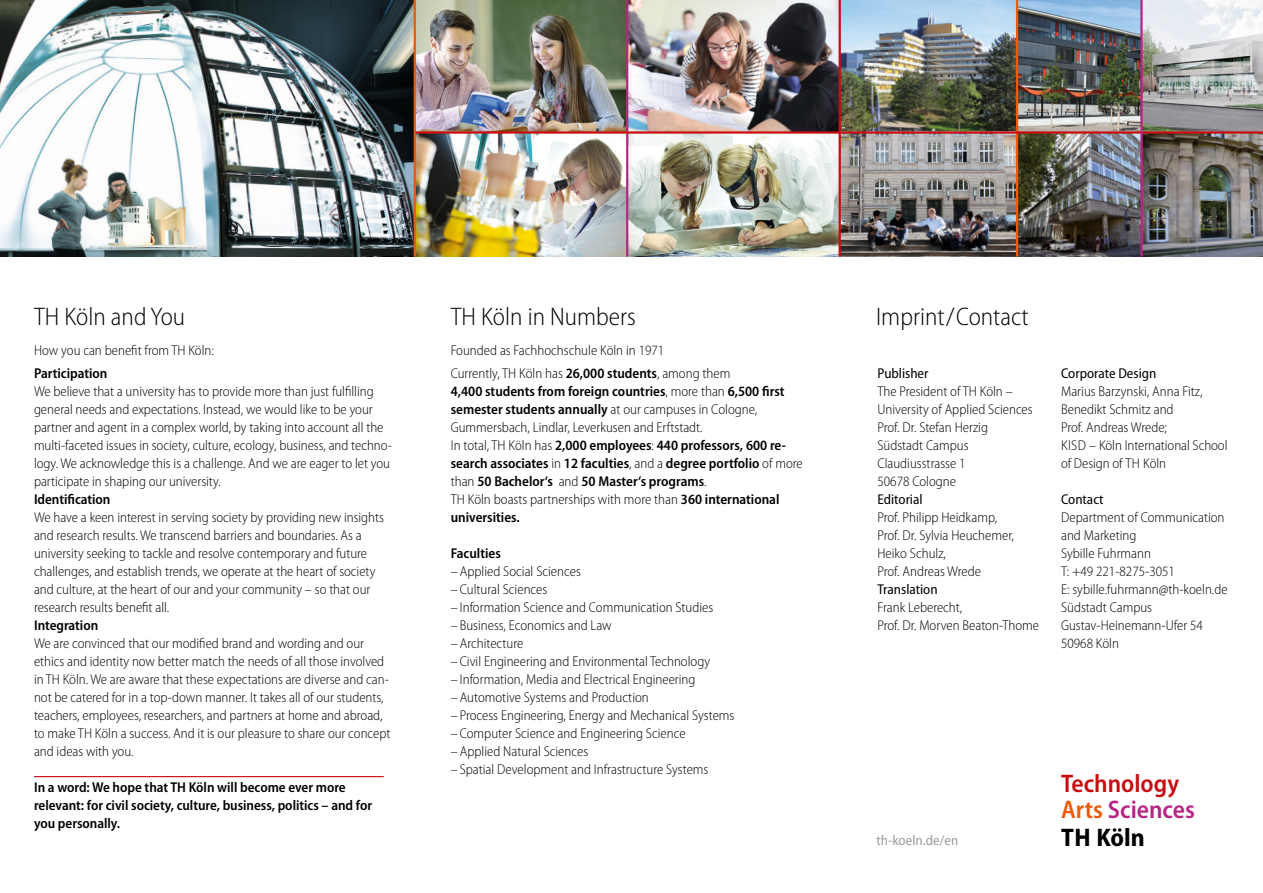
<style>
.page{position:relative;width:1263px;height:893px;background:#fff}
.page>*{position:absolute;margin:0;border:0;box-sizing:border-box;transform-origin:0 0}
.t1{font:300 semi-condensed 25.5px "Myriad Pro";color:#000}
.t2{font:600 semi-condensed 25.5px/25.5px "Myriad Pro";color:#c90c0f}
.t3{font:700 semi-condensed 25.5px "Myriad Pro";color:#000}
.t4{font:300 semi-condensed 14.25px/18px "Myriad Pro";color:#000}
.t5{font:600 semi-condensed 14.25px/18px "Myriad Pro";color:#000}
.t6{font:semi-condensed 14.25px "Myriad Pro";color:#000}
.t7{font:semi-condensed 14.25px "Myriad Pro";letter-spacing:.005em;color:#9d9d9c}
.s1{font-weight:600}
.s2{font-weight:300}
.s3{color:#ea5b0b}
.s4{color:#b82585}
</style>
<div class="page">
<img style="left:0;top:0;width:414px;height:257px">
<img style="left:628px;top:134px;width:210px;height:123px">
<hr style="left:34px;top:776px;width:350px;height:1px;background:#c90c0f">
<img style="left:416px;top:0;width:210px;height:131px">
<img style="left:628px;top:0;width:210px;height:131px">
<img style="left:841px;top:0;width:175px;height:131px">
<img style="left:1018px;top:134px;width:122px;height:123px">
<img style="left:1018px;top:0;width:122px;height:131px">
<img style="left:1143px;top:134px;width:120px;height:123px">
<img style="left:841px;top:134px;width:175px;height:123px">
<img style="left:1143px;top:0;width:120px;height:131px">
<img style="left:416px;top:134px;width:210px;height:123px">
<hr style="left:414px;top:0;width:2px;height:257px;background:#ea5b0b">
<hr style="left:626px;top:0;width:2px;height:257px;background:#b82585">
<hr style="left:1016px;top:0;width:2px;height:257px;background:#ea5b0b">
<hr style="left:838px;top:0;width:3px;height:257px;background:#c90c0f">
<hr style="left:415px;top:131px;width:848px;height:3px;background:#c90c0f">
<hr style="left:1140px;top:0;width:3px;height:257px;background:#b82585">
<h1 class="t1" style="left:34px;top:303px;width:153px">TH Köln and You</h1>
<p class="t4" style="left:34px;top:342px;width:181px">How you can benefit from TH Köln:</p>
<p class="t5" style="left:34px;top:364px;width:75px">Participation</p>
<p class="t4" style="left:34px;top:383px;width:360px">We believe that a university has to provide more than just fulfilling general needs and expectations. Instead, we would like to be your partner and agent in a complex world, by taking into account all the multi-faceted issues in society, culture, ecology, business, and techno&shy;logy. We acknowledge this is a challenge. And we are eager to let you participate in shaping our university.</p>
<p class="t5" style="left:34px;top:490px;width:78px">Identification</p>
<p class="t4" style="left:34px;top:509px;width:351px">We have a keen interest in serving society by providing new insights and research results. We transcend barriers and boundaries. As a university seeking to tackle and resolve contemporary and future challenges, and establish trends, we operate at the heart of society and culture, at the heart of our and your community – so that our research results benefit all.</p>
<p class="t5" style="left:34px;top:616px;width:66px">Integration</p>
<p class="t4" style="left:34px;top:635px;width:358px">We are convinced that our modified brand and wording and our ethics and identity now better match the needs of all those involved in TH Köln. We are aware that these expectations are diverse and can&shy;not be catered for in a top-down manner. It takes all of our students, teachers, employees, researchers, and partners at home and abroad, to make TH Köln a success. And it is our pleasure to share our concept and ideas with you.</p>
<p class="t5" style="left:34px;top:778px;width:340px">In a word: We hope that TH Köln will become ever more relevant: for civil society, culture, business, politics – and for you personally.</p>
<h1 class="t1" style="left:451px;top:303px;width:186px">TH Köln in Numbers</h1>
<p class="t4" style="left:451px;top:339px;width:281px;line-height:22.8px">Founded as Fachhochschule Köln in 1971<br>Currently, TH Köln has <span class="s1">26,000 students</span>, among them</p>
<p class="t5" style="left:451px;top:382px;width:353px">4,400 students from foreign countries<span class="s2">, more than</span> 6,500 first semester students annually <span class="s2">at our campuses in Cologne, Gummersbach, Lindlar, Leverkusen and Erftstadt.<br>In total, TH Köln has</span> 2,000 employees<span class="s2">:</span> 440 professors, 600 re&shy;search associates <span class="s2">in</span> 12 faculties<span class="s2">, and a</span> degree portfolio <span class="s2">of more than</span> 50 Bachelor‘s <span class="s2">and</span> 50 Master‘s programs<span class="s2">.<br>TH Köln boasts partnerships with more than</span> 360 international universities.</p>
<p class="t5" style="left:451px;top:544px;width:52px">Faculties</p>
<p class="t4" style="left:451px;top:563px;width:132px">–Applied Social Sciences</p>
<p class="t4" style="left:451px;top:581px;width:98px">– Cultural Sciences</p>
<p class="t4" style="left:451px;top:599px;width:264px">– Information Science and Communication Studies</p>
<p class="t4" style="left:451px;top:617px;width:162px">– Business, Economics and Law –Architecture</p>
<p class="t4" style="left:451px;top:653px;width:261px">– Civil Engineering and Environmental Technology</p>
<p class="t4" style="left:451px;top:671px;width:246px">– Information, Media and Electrical Engineering –Automotive Systems and Production</p>
<p class="t4" style="left:451px;top:707px;width:285px">– Process Engineering, Energy and Mechanical Systems</p>
<p class="t4" style="left:451px;top:725px;width:236px">– Computer Science and Engineering Science –Applied Natural Sciences</p>
<p class="t4" style="left:451px;top:761px;width:259px">– Spatial Development and Infrastructure Systems</p>
<h1 class="t1" style="left:876px;top:303px;width:154px">Imprint/Contact</h1>
<p class="t6" style="left:877px;top:365px;width:53px">Publisher</p>
<p class="t4" style="left:877px;top:383px;width:157px">The President of TH Köln –<br>University of Applied Sciences<br>Prof. Dr. Stefan Herzig<br>Südstadt Campus<br>Claudiusstrasse 1<br>50678 Cologne</p>
<p class="t6" style="left:877px;top:491px;width:47px">Editorial</p>
<p class="t4" style="left:877px;top:508px;width:138px">Prof. Philipp Heidkamp,<br>Prof. Dr. Sylvia Heuchemer,<br>Heiko Schulz,<br>Prof. Andreas Wrede</p>
<p class="t6" style="left:877px;top:581px;width:62px">Translation</p>
<p class="t4" style="left:877px;top:598px;width:163px">Frank Leberecht,<br>Prof. Dr. Morven Beaton-Thome</p>
<p class="t6" style="left:1061px;top:365px;width:97px">Corporate Design</p>
<p class="t4" style="left:1061px;top:382px;width:168px">Marius Barzynski, Anna Fitz,<br>Benedikt Schmitz and<br>Prof. Andreas Wrede;<br>KISD – Köln International School of Design of TH Köln</p>
<p class="t6" style="left:1061px;top:491px;width:44px">Contact</p>
<p class="t4" style="left:1061px;top:508px;width:168px">Department of Communication and Marketing<br>Sybille Fuhrmann<br>T: +49 221-8275-3051<br>E: sybille.fuhrmann@th-koeln.de<br>Südstadt Campus<br>Gustav-Heinemann-Ufer 54<br>50968 Köln</p>
<p class="t7" style="left:876px;top:833px;width:83px">th-koeln.de/en</p>
<h1 class="t2" style="left:1061px;top:771px;width:135px">Technology<br><span class="s3">Arts</span> <span class="s4">Sciences</span></h1>
<h1 class="t3" style="left:1061px;top:823px;width:85px">TH Köln</h1>
</div>
